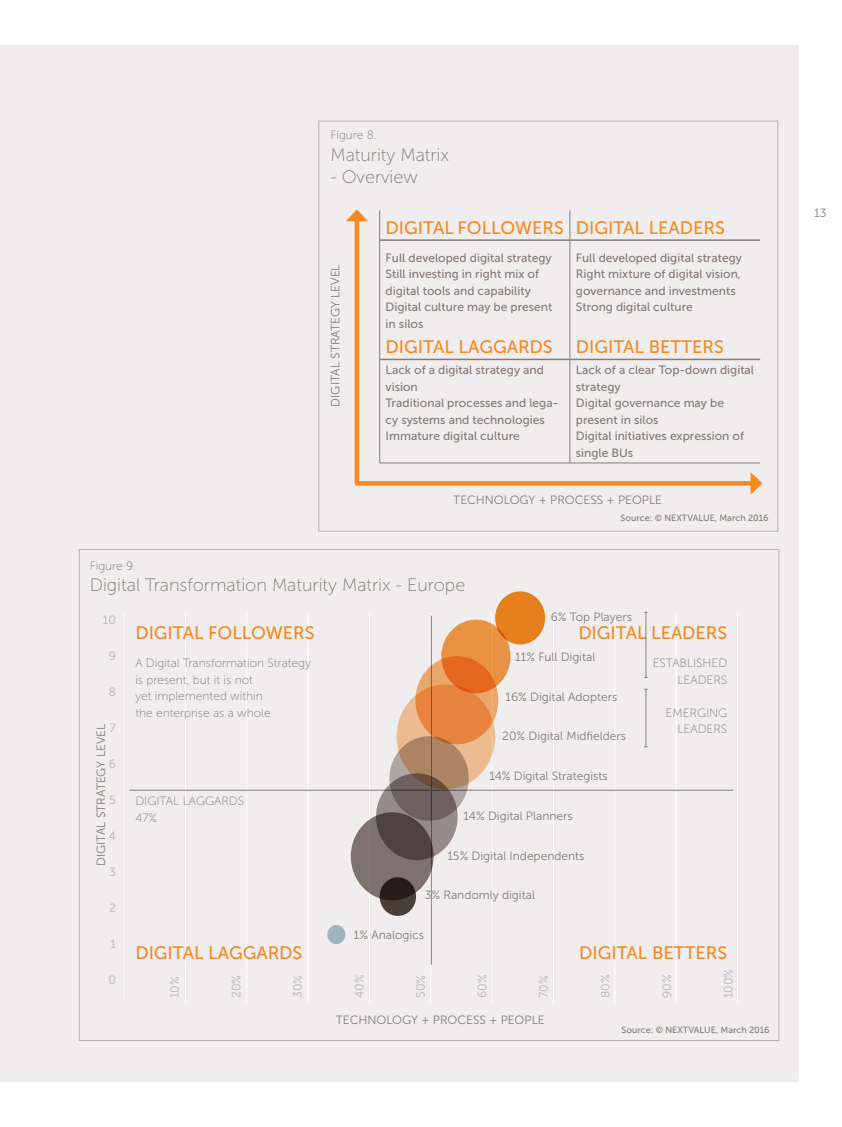
<style>
.page{position:relative;width:842px;height:1127px;background:#fff}
.page>*{position:absolute;margin:0;border:0;box-sizing:border-box;transform-origin:0 0}
.grafiektitel{font:18px "Museo Sans 500";color:#f6891f}
.grafiektitel-2{font:18px "Museo Sans 100";color:#867b76}
.broodtekst{font:12px/16.5px "Museo Sans 500";color:#867b76}
.broodtekst-2{font:12px "Museo Sans 300";color:#867b76}
.broodtekst-3{font:12px/16.5px "Museo Sans 100";color:#867b76}
.broodtekst-4{font:12px "Museo Sans 300";color:#bcb4b2}
.grafiektitel-3{font:12px "Museo Sans 100";color:#867b76}
.bron{font:9px "Museo Sans 500";color:#867b76}
</style>
<div class="page">
<div style="left:0;top:45px;width:799px;height:1036px;background:#efeded"></div>
<hr style="left:379px;top:210px;width:1px;height:30px;background:#867b76">
<svg style="left:570px;top:210px;width:1px;height:29px"></svg>
<hr style="left:379px;top:240px;width:1px;height:94px;background:#867b76">
<hr style="left:570px;top:241px;width:1px;height:93px;background:#867b76">
<svg style="left:379px;top:334px;width:1px;height:25px"></svg>
<svg style="left:570px;top:334px;width:1px;height:25px"></svg>
<hr style="left:379px;top:359px;width:1px;height:104px;background:#867b76">
<hr style="left:570px;top:360px;width:1px;height:103px;background:#867b76">
<hr style="left:379px;top:463px;width:191px;height:1px;background:#867b76">
<hr style="left:570px;top:463px;width:190px;height:1px;background:#867b76">
<hr style="left:380px;top:239px;width:190px;height:2px;background:#867b76">
<hr style="left:570px;top:239px;width:190px;height:2px;background:#867b76">
<hr style="left:380px;top:359px;width:190px;height:1px;background:#867b76">
<hr style="left:570px;top:359px;width:190px;height:1px;background:#867b76">
<hr style="left:355px;top:217px;width:4px;height:266px;background:#f6891f">
<svg style="left:346px;top:209px;width:22px;height:12px"></svg>
<div style="left:355px;top:481px;width:400px;height:5px;background:#f6891f"></div>
<svg style="left:750px;top:472px;width:12px;height:22px"></svg>
<hr style="left:124px;top:613px;width:1px;height:388px;background:#fff">
<hr style="left:246px;top:613px;width:1px;height:389px;background:#fff">
<hr style="left:185px;top:613px;width:1px;height:389px;background:#fff">
<hr style="left:308px;top:613px;width:1px;height:389px;background:#fff">
<hr style="left:369px;top:613px;width:1px;height:389px;background:#fff">
<hr style="left:430px;top:613px;width:1px;height:389px;background:#fff">
<hr style="left:492px;top:613px;width:1px;height:389px;background:#fff">
<hr style="left:614px;top:613px;width:1px;height:389px;background:#fff">
<hr style="left:676px;top:613px;width:1px;height:389px;background:#fff">
<hr style="left:553px;top:614px;width:1px;height:389px;background:#fff">
<hr style="left:737px;top:613px;width:1px;height:389px;background:#fff">
<hr style="left:431px;top:645px;width:1px;height:145px;background:#867b76">
<hr style="left:129px;top:790px;width:302px;height:1px;background:#867b76">
<hr style="left:431px;top:790px;width:302px;height:1px;background:#867b76">
<hr style="left:431px;top:790px;width:1px;height:145px;background:#867b76">
<svg style="left:431px;top:616px;width:1px;height:29px"></svg>
<hr style="left:431px;top:935px;width:1px;height:30px;background:#867b76">
<div style="left:495px;top:591px;width:50px;height:53px;background:#e67f1c;border-radius:50%"></div>
<div style="left:441px;top:620px;width:69px;height:73px;background:#e89243;border-radius:50%"></div>
<svg style="left:415px;top:656px;width:83px;height:88px;background:#e6813d"></svg>
<svg style="left:397px;top:684px;width:98px;height:105px;background:#e8975c"></svg>
<svg style="left:389px;top:736px;width:80px;height:85px;background:#ad896f"></svg>
<svg style="left:376px;top:773px;width:82px;height:87px;background:#7a6e6a"></svg>
<svg style="left:351px;top:812px;width:83px;height:88px;background:#6b605b"></svg>
<svg style="left:380px;top:877px;width:36px;height:39px"></svg>
<div style="left:327px;top:925px;width:18px;height:19px;background:#a2b4bd;border-radius:50%"></div>
<hr style="left:645px;top:612px;width:1px;height:65px;background:#867b76">
<hr style="left:645px;top:689px;width:1px;height:58px;background:#867b76">
<p class="grafiektitel-3" style="left:330px;top:129px;width:48px">Figure 8.</p>
<p class="grafiektitel-2" style="left:330px;top:145px;width:120px">Maturity Matrix</p>
<p class="grafiektitel-2" style="left:330px;top:167px;width:89px">- Overview</p>
<p class="broodtekst-2" style="left:329px;top:407px;width:144px;rotate:-90deg">DIGITAL STRATEGY LEVEL</p>
<p class="grafiektitel" style="left:386px;top:218px;width:180px">DIGITAL FOLLOWERS</p>
<p class="grafiektitel" style="left:576px;top:218px;width:150px">DIGITAL LEADERS</p>
<p class="broodtekst" style="left:386px;top:250px;width:168px">Full developed digital strategy</p>
<p class="broodtekst" style="left:386px;top:266px;width:155px">Still investing in right mix of digital tools and capability</p>
<p class="broodtekst" style="left:386px;top:299px;width:168px">Digital culture may be present in silos</p>
<p class="broodtekst" style="left:576px;top:250px;width:168px">Full developed digital strategy</p>
<p class="broodtekst" style="left:576px;top:266px;width:167px">Right mixture of digital vision, governance and investments</p>
<p class="broodtekst" style="left:576px;top:299px;width:118px">Strong digital culture</p>
<p class="grafiektitel" style="left:386px;top:337px;width:169px">DIGITAL LAGGARDS</p>
<p class="grafiektitel" style="left:576px;top:337px;width:150px">DIGITAL BETTERS</p>
<p class="broodtekst" style="left:386px;top:362px;width:160px">Lack of a digital strategy and vision</p>
<p class="broodtekst" style="left:386px;top:395px;width:174px">Traditional processes and lega&shy;cy systems and technologies</p>
<p class="broodtekst" style="left:386px;top:428px;width:136px">Immature digital culture</p>
<p class="broodtekst" style="left:576px;top:362px;width:180px">Lack of a clear Top-down digital strategy</p>
<p class="broodtekst" style="left:576px;top:395px;width:150px">Digital governance may be present in silos</p>
<p class="broodtekst" style="left:576px;top:428px;width:170px">Digital initiatives expression of single BUs</p>
<p class="broodtekst-2" style="left:453px;top:493px;width:210px">TECHNOLOGY + PROCESS + PEOPLE</p>
<p class="bron" style="left:621px;top:512px;width:150px">Source: © NEXTVALUE, March 2016</p>
<p class="grafiektitel-3" style="left:90px;top:559px;width:47px">Figure 9.</p>
<p class="grafiektitel-2" style="left:90px;top:576px;width:377px">Digital Transformation Maturity Matrix - Europe</p>
<p class="broodtekst-4" style="left:103px;top:613px;width:15px">10</p>
<p class="broodtekst-4" style="left:109px;top:649px;width:9px">9</p>
<p class="broodtekst-4" style="left:109px;top:685px;width:9px">8</p>
<p class="broodtekst-4" style="left:110px;top:721px;width:8px">7</p>
<p class="broodtekst-4" style="left:109px;top:757px;width:9px">6</p>
<p class="broodtekst-4" style="left:109px;top:793px;width:8px">5</p>
<p class="broodtekst-4" style="left:109px;top:829px;width:9px">4</p>
<p class="broodtekst-4" style="left:109px;top:865px;width:8px">3</p>
<p class="broodtekst-4" style="left:109px;top:901px;width:8px">2</p>
<p class="broodtekst-4" style="left:110px;top:937px;width:7px">1</p>
<p class="broodtekst-4" style="left:108px;top:973px;width:9px">0</p>
<p class="broodtekst-2" style="left:94px;top:866px;width:144px;rotate:-90deg">DIGITAL STRATEGY LEVEL</p>
<p class="broodtekst-2" style="left:551px;top:610px;width:83px">6% Top Players</p>
<p class="broodtekst-2" style="left:515px;top:650px;width:82px">11% Full Digital</p>
<p class="broodtekst-2" style="left:505px;top:690px;width:113px">16% Digital Adopters</p>
<p class="broodtekst-2" style="left:502px;top:730px;width:125px">20% Digital Midfielders</p>
<p class="broodtekst-2" style="left:489px;top:769px;width:120px">14% Digital Strategists</p>
<p class="broodtekst-2" style="left:463px;top:809px;width:111px">14% Digital Planners</p>
<p class="broodtekst-2" style="left:447px;top:849px;width:139px">15% Digital Independents</p>
<p class="broodtekst-2" style="left:425px;top:889px;width:112px">3% Randomly digital</p>
<p class="grafiektitel" style="left:135px;top:623px;width:181px">DIGITAL FOLLOWERS</p>
<p class="grafiektitel" style="left:578px;top:623px;width:150px">DIGITAL LEADERS</p>
<p class="broodtekst-3" style="left:135px;top:655px;width:177px">A Digital Transformation Strategy is present, but it is not<br>yet implemented within<br>the enterprise as a whole</p>
<p class="broodtekst-3" style="left:653px;top:655px;width:76px">ESTABLISHED</p>
<p class="broodtekst-3" style="left:677px;top:671px;width:51px">LEADERS</p>
<p class="broodtekst-3" style="left:666px;top:704px;width:63px;text-align:right">EMERGING<br>LEADERS</p>
<p class="broodtekst-3" style="left:135px;top:793px;width:110px">DIGITAL LAGGARDS</p>
<p class="broodtekst-3" style="left:135px;top:809px;width:23px">47%</p>
<p class="broodtekst-2" style="left:354px;top:928px;width:72px">1% Analogics</p>
<p class="grafiektitel" style="left:135px;top:943px;width:169px">DIGITAL LAGGARDS</p>
<p class="grafiektitel" style="left:579px;top:943px;width:150px">DIGITAL BETTERS</p>
<p class="broodtekst-4" style="left:168px;top:998px;width:23px;rotate:-90deg">10%</p>
<p class="broodtekst-4" style="left:230px;top:998px;width:25px;rotate:-90deg">20%</p>
<p class="broodtekst-4" style="left:291px;top:998px;width:25px;rotate:-90deg">30%</p>
<p class="broodtekst-4" style="left:353px;top:998px;width:25px;rotate:-90deg">40%</p>
<p class="broodtekst-4" style="left:414px;top:998px;width:24px;rotate:-90deg">50%</p>
<p class="broodtekst-4" style="left:476px;top:998px;width:25px;rotate:-90deg">60%</p>
<p class="broodtekst-4" style="left:537px;top:998px;width:24px;rotate:-90deg">70%</p>
<p class="broodtekst-4" style="left:599px;top:998px;width:25px;rotate:-90deg">80%</p>
<p class="broodtekst-4" style="left:660px;top:998px;width:25px;rotate:-90deg">90%</p>
<p class="broodtekst-4" style="left:722px;top:998px;width:31px;rotate:-90deg">100%</p>
<p class="broodtekst-2" style="left:336px;top:1013px;width:210px">TECHNOLOGY + PROCESS + PEOPLE</p>
<p class="bron" style="left:622px;top:1025px;width:150px">Source: © NEXTVALUE, March 2016</p>
<p class="broodtekst-2" style="left:814px;top:207px;width:14px">13</p>
</div>
